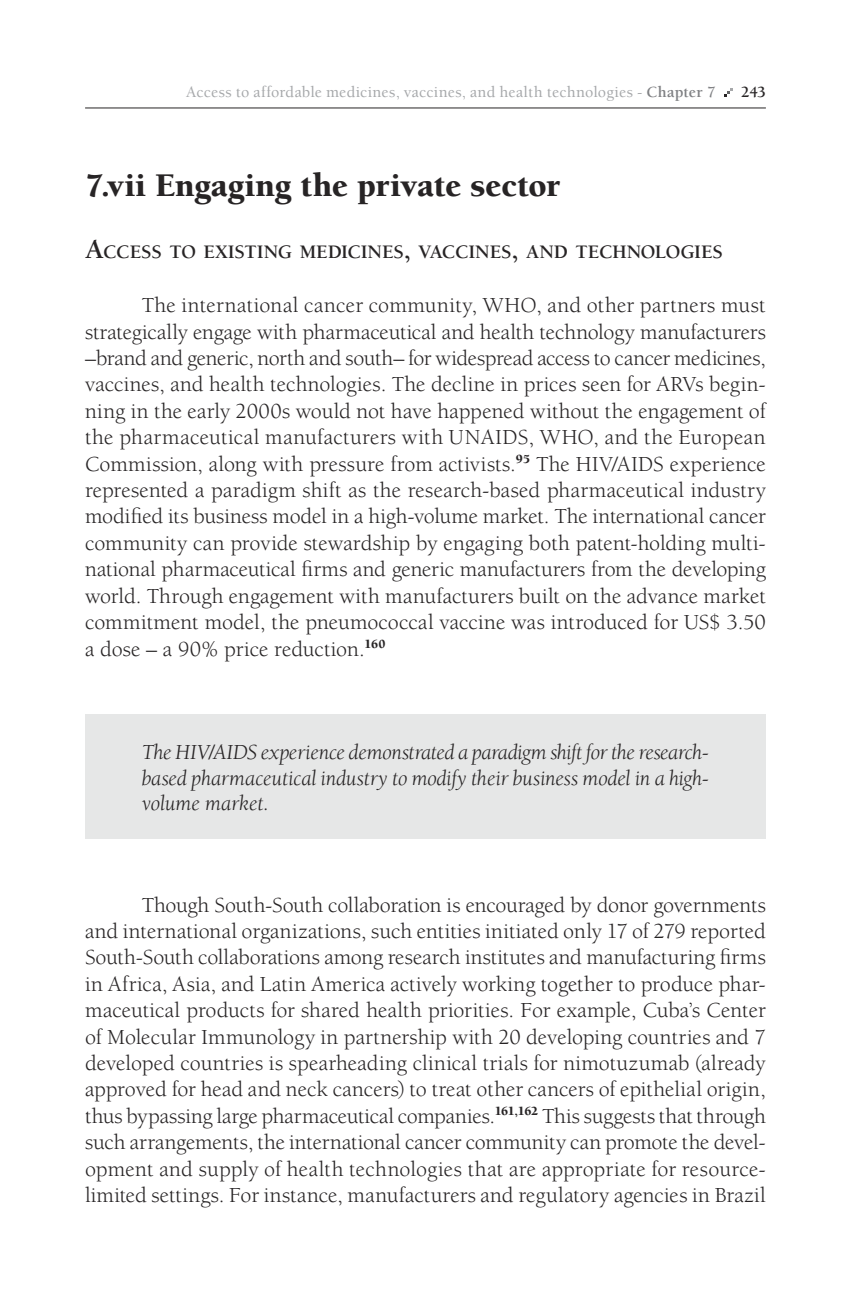
<style>
.page{position:relative;width:851px;height:1304px;background:#fff}
.page>*{position:absolute;margin:0;border:0;box-sizing:border-box;transform-origin:0 0}
.t1{font:900 34px "Berkeley";letter-spacing:-.005em;color:#272425}
.t2{font:22px/26.4px "Berkeley";letter-spacing:.005em;color:#272425;text-align:justify}
.t3{font:italic 22px/25.6px "Berkeley";letter-spacing:-.01em;color:#272425;text-align:justify}
.t4{font:700 19.6px "Berkeley";letter-spacing:-.01em;color:#272425}
.t5{font:500 16px "Berkeley";letter-spacing:.015em;color:#a6a8aa}
.t6{font:700 16px "Berkeley";color:#272425}
.s1{font-weight:700;color:#808184}
.s2{font-size:28px}
</style>
<div class="page">
<hr style="left:85px;top:108px;width:680px;height:1px;background:#272425">
<svg style="left:724px;top:88px;width:8px;height:9px"></svg>
<div style="left:85px;top:714px;width:680px;height:125px;background:#e6e7e7"></div>
<p class="t5" style="left:186px;top:84px;width:531px">Access to affordable medicines, vaccines, and health technologies - <span class="s1">Chapter 7</span></p>
<p class="t6" style="left:741px;top:83px;width:26px">243</p>
<h1 class="t1" style="left:85px;top:167px;width:476px">7.vii Engaging the private sector</h1>
<p class="t4" style="left:85px;top:241px;width:639px"><span class="s2">A</span>CCESS TO EXISTING MEDICINES<span class="s2">,</span> VACCINES<span class="s2">,</span> AND TECHNOLOGIES</p>
<p class="t2" style="left:85px;top:293px;width:682px;text-indent:57px">The international cancer community, WHO, and other partners must strategically engage with pharmaceutical and health technology manufacturers –brand and generic, north and south– for widespread access to cancer medicines, vaccines, and health technologies. The decline in prices seen for ARVs begin&shy;ning in the early 2000s would not have happened without the engagement of the pharmaceutical manufacturers with UNAIDS, WHO, and the European Commission, along with pressure from activists.<sup>95</sup> The HIV/AIDS experience represented a paradigm shift as the research-based pharmaceutical industry modified its business model in a high-volume market. The international cancer community can provide stewardship by engaging both patent-holding multi&shy;national pharmaceutical firms and generic manufacturers from the developing world. Through engagement with manufacturers built on the advance market commitment model, the pneumococcal vaccine was introduced for US$ 3.50 a dose – a 90% price reduction.<sup>160</sup></p>
<p class="t3" style="left:142px;top:740px;width:568px">The HIV/AIDS experience demonstrated a paradigm shift for the research&shy;based pharmaceutical industry to modify their business model in a high&shy;volume market.</p>
<p class="t2" style="left:85px;top:892px;width:682px;text-indent:57px">Though South-South collaboration is encouraged by donor governments and international organizations, such entities initiated only 17 of 279 reported South-South collaborations among research institutes and manufacturing firms in Africa, Asia, and Latin America actively working together to produce phar&shy;maceutical products for shared health priorities. For example, Cuba’s Center of Molecular Immunology in partnership with 20 developing countries and 7 developed countries is spearheading clinical trials for nimotuzumab (already approved for head and neck cancers) to treat other cancers of epithelial origin, thus bypassing large pharmaceutical companies.<sup>161,162</sup> This suggests that through such arrangements, the international cancer community can promote the devel&shy;opment and supply of health technologies that are appropriate for resource&shy;limited settings. For instance, manufacturers and regulatory agencies in Brazil</p>
</div>
